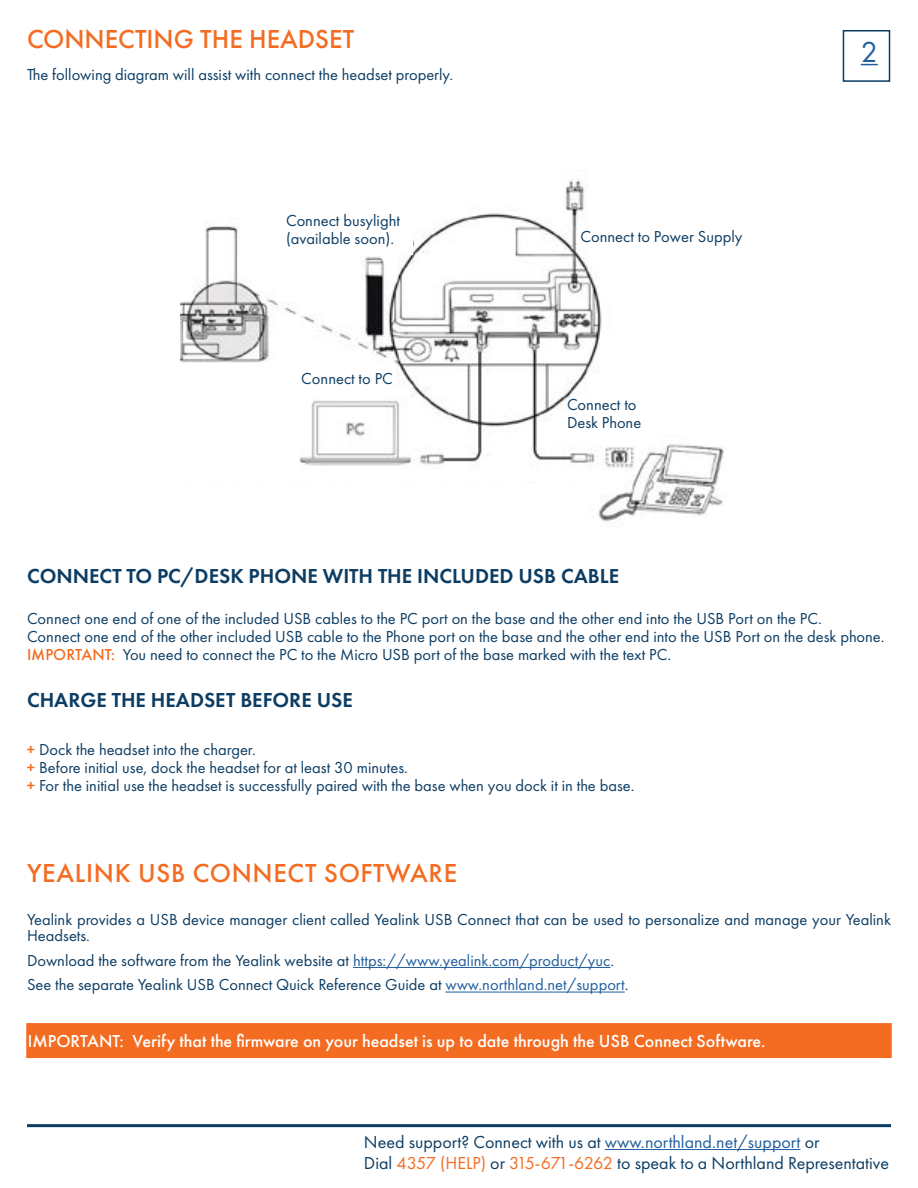
<style>
.page{position:relative;width:918px;height:1188px;background:#fff}
.page>*{position:absolute;margin:0;border:0;box-sizing:border-box;transform-origin:0 0}
.t1{font:30px "Futura PT";color:#215e9e}
.t2{font:500 27px "Futura PT";letter-spacing:.025em;color:#f36c21}
.t3{font:500 27px "Futura PT";letter-spacing:.005em;color:#f36c21}
.t4{font:600 21px "Futura PT";color:#0d3d63}
.t5{font:18px/21px "Futura PT";color:#0d3d63}
.t6{font:500 18px "Futura PT";color:#fff}
.t7{font:16.5px/18px "Futura PT";color:#0d3d63}
.s1{font-weight:500;color:#f36c21}
.s2{color:#215e9e}
.s3{color:#f36c21}
</style>
<div class="page">
<hr style="left:27px;top:1124px;width:864px;height:3px;background:#0d3d63">
<div style="left:843px;top:30px;width:47px;height:52px;border:2px solid #0b3c61"></div>
<svg style="left:861px;top:64px;width:17px;height:1px"></svg>
<img style="left:180px;top:179px;width:547px;height:343px">
<div style="left:286px;top:214px;width:126px;height:41px;background:#fff"></div>
<hr style="left:353px;top:967px;width:257px;height:1px;background:#215e9e">
<hr style="left:445px;top:992px;width:180px;height:1px;background:#215e9e">
<div style="left:177px;top:483px;width:401px;height:36px;background:#fff"></div>
<hr style="left:605px;top:1149px;width:195px;height:1px;background:#215e9e">
<div style="left:27px;top:1024px;width:864px;height:33px;background:#f36c21"></div>
<div style="left:26px;top:1023px;width:866px;height:35px;border:2px solid #f36c21"></div>
<h2 class="t3" style="left:27px;top:22px;width:329px">CONNECTING THE HEADSET</h2>
<p class="t7" style="left:27px;top:66px;width:428px">The following diagram will assist with connect the headset properly.</p>
<p class="t7" style="left:286px;top:212px;width:115px">Connect busylight (available soon).</p>
<p class="t7" style="left:301px;top:370px;width:93px">Connect to PC</p>
<p class="t7" style="left:580px;top:227px;width:163px">Connect to Power Supply</p>
<p class="t7" style="left:567px;top:395px;width:76px">Connect to<br>Desk Phone</p>
<h1 class="t1" style="left:861px;top:34px;width:19px">2</h1>
<p class="t4" style="left:27px;top:563px;width:594px">CONNECT TO PC/DESK PHONE WITH THE INCLUDED USB CABLE</p>
<p class="t7" style="left:27px;top:609px;width:859px">Connect one end of one of the included USB cables to the PC port on the base and the other end into the USB Port on the PC.<br>Connect one end of the other included USB cable to the Phone port on the base and the other end into the USB Port on the desk phone.<br><span class="s1">IMPORTANT:</span> You need to connect the PC to the Micro USB port of the base marked with the text PC.</p>
<p class="t4" style="left:27px;top:687px;width:327px">CHARGE THE HEADSET BEFORE USE</p>
<p class="t7" style="left:27px;top:740px;width:609px"><span class="s1">+</span> Dock the headset into the charger.<br><span class="s1">+</span> Before initial use, dock the headset for at least 30 minutes.<br><span class="s1">+</span> For the initial use the headset is successfully paired with the base when you dock it in the base.</p>
<h2 class="t2" style="left:27px;top:857px;width:432px">YEALINK USB CONNECT SOFTWARE</h2>
<p class="t7" style="left:27px;top:911px;width:865px;line-height:16.5px">Yealink provides a USB device manager client called Yealink USB Connect that can be used to personalize and manage your Yealink<br>Headsets.</p>
<p class="t7" style="left:27px;top:948px;width:603px;line-height:24.6px">Download the software from the Yealink website at <span class="s2">https://www.yealink.com/product/yuc</span>.<br>See the separate Yealink USB Connect Quick Reference Guide at <span class="s2">www.northland.net/support</span>.</p>
<p class="t6" style="left:28px;top:1031px;width:739px">IMPORTANT: Verify that the firmware on your headset is up to date through the USB Connect Software.</p>
<p class="t5" style="left:364px;top:1131px;width:527px">Need support? Connect with us at <span class="s2">www.northland.net/support</span> or<br>Dial <span class="s3">4357 (HELP)</span> or <span class="s3">315-671-6262</span> to speak to a Northland Representative</p>
</div>
